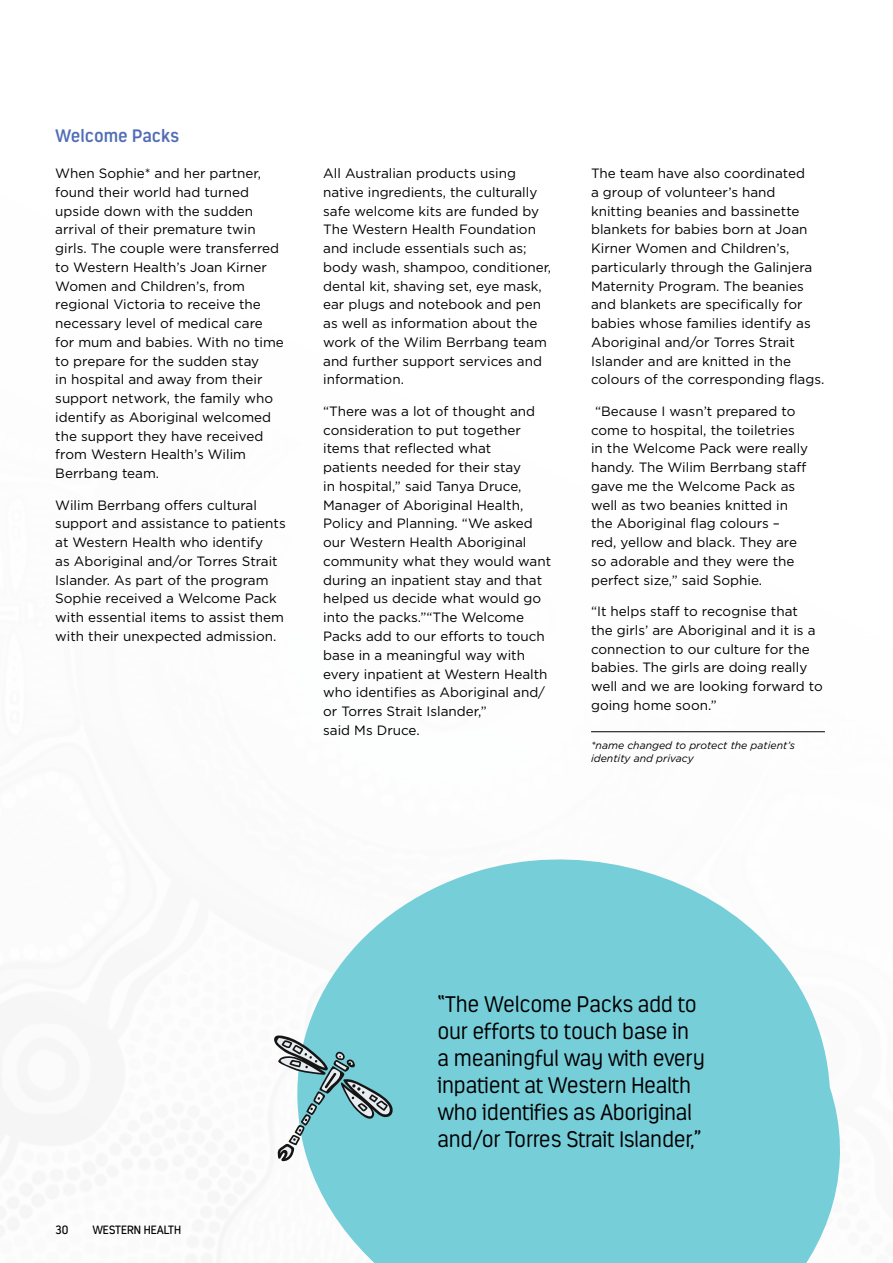
<style>
.page{position:relative;width:893px;height:1263px;background:#fff}
.page>*{position:absolute;margin:0;border:0;box-sizing:border-box;transform-origin:0 0}
.t1{font:300 22.5px/27px "Estandar Rounded";letter-spacing:-.01em;color:#000}
.t2{font:600 18px "Estandar Rounded";color:#516db4}
.t3{font:13.5px/18.8px "Gotham";color:#000}
.t4{font:12px "Estandar Rounded";color:#000}
.t5{font:italic 10.5px/13.5px "Gotham";color:#000}
</style>
<div class="page">
<hr style="left:591px;top:731px;width:234px;height:1px;background:#000">
<svg style="left:282px;top:859px;width:558px;height:404px;fill:#76ced9"></svg>
<svg style="left:274px;top:1035px;width:121px;height:126px"></svg>
<h2 class="t2" style="left:55px;top:125px;width:125px">Welcome Packs</h2>
<p class="t3" style="left:55px;top:164px;width:230px">When Sophie* and her partner, found their world had turned upside down with the sudden arrival of their premature twin girls. The couple were transferred to Western Health’s Joan Kirner<br>Women and Children’s, from regional Victoria to receive the necessary level of medical care for mum and babies. With no time to prepare for the sudden stay<br>in hospital and away from their support network, the family who identify as Aboriginal welcomed the support they have received from Western Health’s Wilim<br>Berrbang team.</p>
<p class="t3" style="left:55px;top:495px;width:232px">Wilim Berrbang offers cultural support and assistance to patients at Western Health who identify<br>as Aboriginal and/or Torres Strait Islander. As part of the program Sophie received a Welcome Pack with essential items to assist them with their unexpected admission.</p>
<p class="t3" style="left:323px;top:164px;width:230px">All Australian products using native ingredients, the culturally safe welcome kits are funded by<br>The Western Health Foundation and include essentials such as; body wash, shampoo, conditioner, dental kit, shaving set, eye mask, ear plugs and notebook and pen as well as information about the work of the Wilim Berrbang team and further support services and information.</p>
<p class="t3" style="left:323px;top:401px;width:230px">“There was a lot of thought and consideration to put together items that reflected what<br>patients needed for their stay<br>in hospital,” said Tanya Druce,<br>Manager of Aboriginal Health,<br>Policy and Planning. “We asked our Western Health Aboriginal community what they would want during an inpatient stay and that helped us decide what would go into the packs.”“The Welcome<br>Packs add to our efforts to touch base in a meaningful way with every inpatient at Western Health who identifies as Aboriginal and/ or Torres Strait Islander,”<br>said Ms Druce.</p>
<p class="t3" style="left:591px;top:164px;width:235px">The team have also coordinated<br>a group of volunteer’s hand knitting beanies and bassinette blankets for babies born at Joan<br>Kirner Women and Children’s, particularly through the Galinjera<br>Maternity Program. The beanies and blankets are specifically for babies whose families identify as<br>Aboriginal and/or Torres Strait<br>Islander and are knitted in the colours of the corresponding flags.</p>
<p class="t3" style="left:591px;top:401px;width:219px;text-indent:4px">“Because I wasn’t prepared to come to hospital, the toiletries in the Welcome Pack were really handy. The Wilim Berrbang staff gave me the Welcome Pack as well as two beanies knitted in the Aboriginal flag colours – red, yellow and black. They are so adorable and they were the perfect size,” said Sophie.</p>
<p class="t3" style="left:591px;top:602px;width:233px">“It helps staff to recognise that the girls’ are Aboriginal and it is a connection to our culture for the babies. The girls are doing really well and we are looking forward to going home soon.”</p>
<p class="t5" style="left:591px;top:738px;width:205px">*name changed to protect the patient’s identity and privacy</p>
<p class="t4" style="left:55px;top:1223px;width:15px">30</p>
<p class="t4" style="left:92px;top:1223px;width:90px">WESTERN HEALTH</p>
<h1 class="t1" style="left:437px;top:991px;width:269px">“The Welcome Packs add to our efforts to touch base in a meaningful way with every inpatient at Western Health who identifies as Aboriginal and/or Torres Strait Islander,”</h1>
</div>
